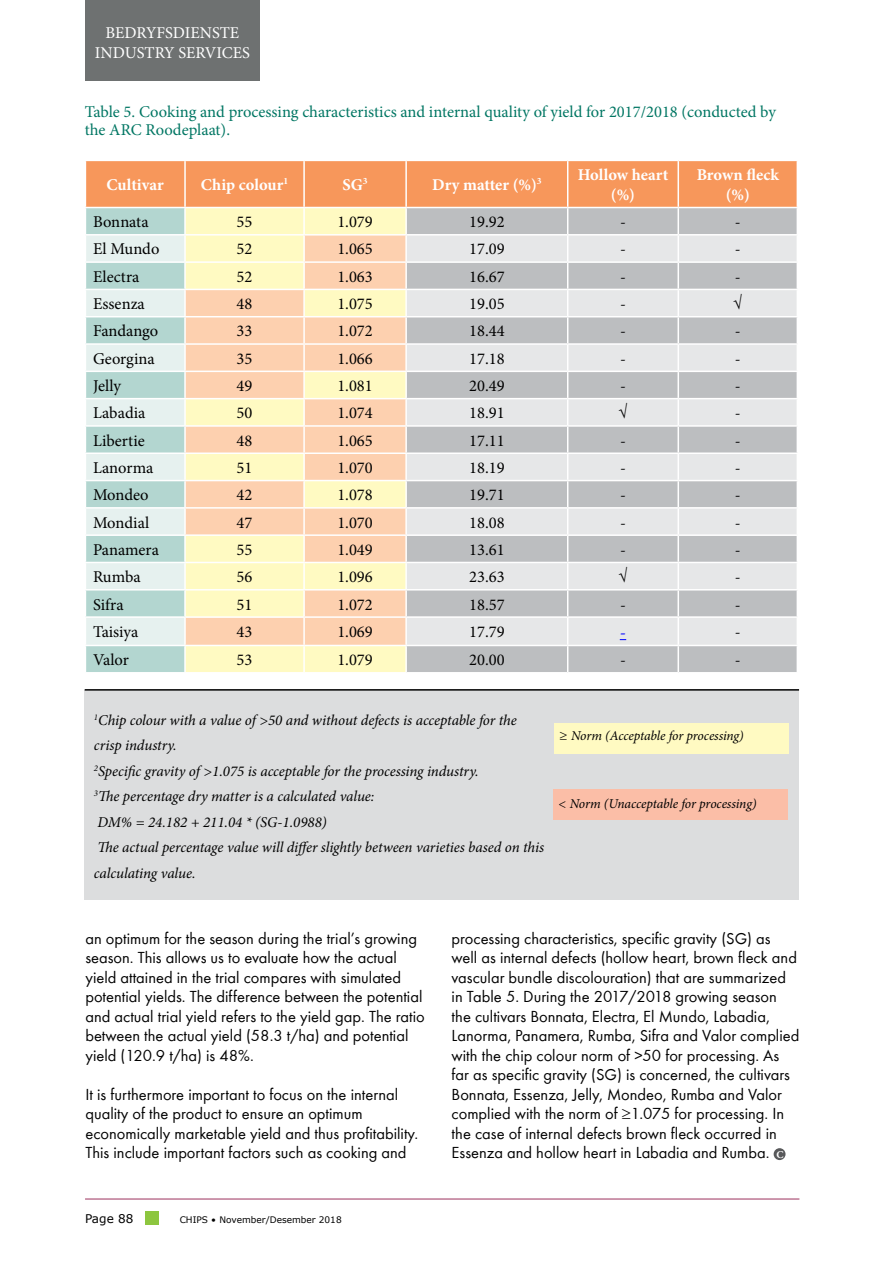
<style>
.page{position:relative;width:893px;height:1263px;background:#fff}
.page>*{position:absolute;margin:0;border:0;box-sizing:border-box;transform-origin:0 0}
.t1{font:18px "Minion Pro";color:#00f}
.t2{font:16.5px/19.5px "Bright";color:#000}
.t3{font:16.5px "Minion Pro";color:#000}
.t4{font:16.5px/18px "Minion Pro";color:#007663}
.t5{font:700 16.5px/19.8px "Minion Pro";color:#fff;text-align:center}
.t6{font:16.5px/19.8px "Minion Pro";color:#fff;text-align:center}
.t7{font:italic 15px/25.5px "Minion Pro";letter-spacing:-.005em;color:#000}
.t8{font:italic 13.5px "Minion Pro";letter-spacing:-.01em;color:#000}
.t9{font:12px "MS Reference Sans Serif";color:#000}
.t10{font:9px "MS Reference Sans Serif";color:#000}
.s1{font-family:"Minion Pro";font-weight:700;font-size:10.5px;color:#fff}
</style>
<div class="page">
<div style="left:145px;top:1211px;width:13px;height:14px;background:#8dc63f"></div>
<hr style="left:85px;top:1199px;width:714px;height:1px;background:#9c315d">
<div style="left:774px;top:1148px;width:11px;height:12px;background:#58595b;border-radius:50%"></div>
<div style="left:85px;top:690px;width:714px;height:210px;background:#dcddde"></div>
<hr style="left:85px;top:689px;width:714px;height:2px;background:#000">
<div style="left:554px;top:723px;width:235px;height:30px;background:#fffac2"></div>
<div style="left:553px;top:790px;width:235px;height:30px;background:#fbbea7"></div>
<svg style="left:85px;top:160px;width:713px;height:512px;background:#e1d5c5"></svg>
<div style="left:85px;top:0;width:174px;height:81px;background:#6e7171"></div>
<p class="t6" style="left:95px;top:23px;width:157px">BEDRYFSDIENSTE<br>INDUSTRY SERVICES</p>
<p class="t4" style="left:85px;top:103px;width:693px">Table 5. Cooking and processing characteristics and internal quality of yield for 2017/2018 (conducted by the ARC Roodeplaat).</p>
<p class="t5" style="left:107px;top:175px;width:59px">Cultivar</p>
<p class="t5" style="left:201px;top:175px;width:89px">Chip colour<sup>1</sup></p>
<p class="t5" style="left:343px;top:175px;width:27px">SG<sup>3</sup></p>
<p class="t5" style="left:432px;top:175px;width:111px">Dry matter (%)<sup>3</sup></p>
<p class="t5" style="left:578px;top:165px;width:92px">Hollow heart (%)</p>
<p class="t5" style="left:697px;top:165px;width:84px">Brown fleck (%)</p>
<p class="t3" style="left:93px;top:211px;width:57px">Bonnata</p>
<p class="t3" style="left:237px;top:211px;width:17px">55</p>
<p class="t3" style="left:337px;top:211px;width:37px">1.079</p>
<p class="t3" style="left:469px;top:211px;width:37px">19.92</p>
<p class="t3" style="left:620px;top:211px;width:7px">-</p>
<p class="t3" style="left:735px;top:211px;width:7px">-</p>
<p class="t3" style="left:93px;top:238px;width:68px">El Mundo</p>
<p class="t3" style="left:237px;top:238px;width:17px">52</p>
<p class="t3" style="left:337px;top:238px;width:37px">1.065</p>
<p class="t3" style="left:469px;top:238px;width:37px">17.09</p>
<p class="t3" style="left:620px;top:238px;width:7px">-</p>
<p class="t3" style="left:735px;top:238px;width:7px">-</p>
<p class="t3" style="left:93px;top:265px;width:48px">Electra</p>
<p class="t3" style="left:237px;top:265px;width:17px">52</p>
<p class="t3" style="left:337px;top:265px;width:37px">1.063</p>
<p class="t3" style="left:469px;top:265px;width:37px">16.67</p>
<p class="t3" style="left:620px;top:265px;width:7px">-</p>
<p class="t3" style="left:735px;top:265px;width:7px">-</p>
<p class="t3" style="left:93px;top:293px;width:53px">Essenza</p>
<p class="t3" style="left:237px;top:293px;width:17px">48</p>
<p class="t3" style="left:337px;top:293px;width:37px">1.075</p>
<p class="t3" style="left:469px;top:293px;width:37px">19.05</p>
<p class="t3" style="left:620px;top:293px;width:7px">-</p>
<p class="t3" style="left:733px;top:293px;width:11px">√</p>
<p class="t3" style="left:93px;top:320px;width:67px">Fandango</p>
<p class="t3" style="left:237px;top:320px;width:17px">33</p>
<p class="t3" style="left:337px;top:320px;width:37px">1.072</p>
<p class="t3" style="left:469px;top:320px;width:37px">18.44</p>
<p class="t3" style="left:620px;top:320px;width:7px">-</p>
<p class="t3" style="left:735px;top:320px;width:7px">-</p>
<p class="t3" style="left:93px;top:347px;width:63px">Georgina</p>
<p class="t3" style="left:237px;top:347px;width:17px">35</p>
<p class="t3" style="left:337px;top:347px;width:37px">1.066</p>
<p class="t3" style="left:469px;top:347px;width:37px">17.18</p>
<p class="t3" style="left:620px;top:347px;width:7px">-</p>
<p class="t3" style="left:735px;top:347px;width:7px">-</p>
<p class="t3" style="left:93px;top:375px;width:29px">Jelly</p>
<p class="t3" style="left:237px;top:375px;width:17px">49</p>
<p class="t3" style="left:337px;top:375px;width:37px">1.081</p>
<p class="t3" style="left:469px;top:375px;width:37px">20.49</p>
<p class="t3" style="left:620px;top:375px;width:7px">-</p>
<p class="t3" style="left:735px;top:375px;width:7px">-</p>
<p class="t3" style="left:93px;top:402px;width:54px">Labadia</p>
<p class="t3" style="left:237px;top:402px;width:17px">50</p>
<p class="t3" style="left:337px;top:402px;width:37px">1.074</p>
<p class="t3" style="left:469px;top:402px;width:37px">18.91</p>
<p class="t3" style="left:618px;top:402px;width:11px">√</p>
<p class="t3" style="left:735px;top:402px;width:7px">-</p>
<p class="t3" style="left:93px;top:429px;width:53px">Libertie</p>
<p class="t3" style="left:237px;top:429px;width:17px">48</p>
<p class="t3" style="left:337px;top:429px;width:37px">1.065</p>
<p class="t3" style="left:469px;top:429px;width:37px">17.11</p>
<p class="t3" style="left:620px;top:429px;width:7px">-</p>
<p class="t3" style="left:735px;top:429px;width:7px">-</p>
<p class="t3" style="left:93px;top:457px;width:62px">Lanorma</p>
<p class="t3" style="left:237px;top:457px;width:17px">51</p>
<p class="t3" style="left:337px;top:457px;width:37px">1.070</p>
<p class="t3" style="left:469px;top:457px;width:37px">18.19</p>
<p class="t3" style="left:620px;top:457px;width:7px">-</p>
<p class="t3" style="left:735px;top:457px;width:7px">-</p>
<p class="t3" style="left:93px;top:484px;width:57px">Mondeo</p>
<p class="t3" style="left:237px;top:484px;width:17px">42</p>
<p class="t3" style="left:337px;top:484px;width:37px">1.078</p>
<p class="t3" style="left:469px;top:484px;width:37px">19.71</p>
<p class="t3" style="left:620px;top:484px;width:7px">-</p>
<p class="t3" style="left:735px;top:484px;width:7px">-</p>
<p class="t3" style="left:93px;top:511px;width:58px">Mondial</p>
<p class="t3" style="left:237px;top:511px;width:17px">47</p>
<p class="t3" style="left:337px;top:511px;width:37px">1.070</p>
<p class="t3" style="left:469px;top:511px;width:37px">18.08</p>
<p class="t3" style="left:620px;top:511px;width:7px">-</p>
<p class="t3" style="left:735px;top:511px;width:7px">-</p>
<p class="t3" style="left:93px;top:539px;width:67px">Panamera</p>
<p class="t3" style="left:237px;top:539px;width:17px">55</p>
<p class="t3" style="left:337px;top:539px;width:37px">1.049</p>
<p class="t3" style="left:469px;top:539px;width:37px">13.61</p>
<p class="t3" style="left:620px;top:539px;width:7px">-</p>
<p class="t3" style="left:735px;top:539px;width:7px">-</p>
<p class="t3" style="left:93px;top:566px;width:49px">Rumba</p>
<p class="t3" style="left:237px;top:566px;width:17px">56</p>
<p class="t3" style="left:337px;top:566px;width:37px">1.096</p>
<p class="t3" style="left:469px;top:566px;width:37px">23.63</p>
<p class="t3" style="left:618px;top:566px;width:11px">√</p>
<p class="t3" style="left:735px;top:566px;width:7px">-</p>
<p class="t3" style="left:93px;top:593px;width:32px">Sifra</p>
<p class="t3" style="left:237px;top:593px;width:17px">51</p>
<p class="t3" style="left:337px;top:593px;width:37px">1.072</p>
<p class="t3" style="left:469px;top:593px;width:37px">18.57</p>
<p class="t3" style="left:620px;top:593px;width:7px">-</p>
<p class="t3" style="left:735px;top:593px;width:7px">-</p>
<p class="t3" style="left:93px;top:620px;width:47px">Taisiya</p>
<p class="t3" style="left:237px;top:620px;width:17px">43</p>
<p class="t3" style="left:337px;top:620px;width:37px">1.069</p>
<p class="t3" style="left:469px;top:620px;width:37px">17.79</p>
<p class="t1" style="left:620px;top:620px;width:8px">-</p>
<p class="t3" style="left:735px;top:620px;width:7px">-</p>
<p class="t3" style="left:93px;top:649px;width:37px">Valor</p>
<p class="t3" style="left:237px;top:649px;width:17px">53</p>
<p class="t3" style="left:337px;top:649px;width:37px">1.079</p>
<p class="t3" style="left:469px;top:649px;width:37px">20.00</p>
<p class="t3" style="left:620px;top:649px;width:7px">-</p>
<p class="t3" style="left:735px;top:649px;width:7px">-</p>
<p class="t7" style="left:94px;top:707px;width:452px"><sup>1</sup>Chip colour with a value of &gt;50 and without defects is acceptable for the crisp industry.<br><sup>2</sup>Specific gravity of &gt;1.075 is acceptable for the processing industry.<br><sup>3</sup>The percentage dry matter is a calculated value:<br>DM% = 24.182 + 211.04 * (SG-1.0988)<br>The actual percentage value will differ slightly between varieties based on this calculating value.</p>
<p class="t8" style="left:559px;top:727px;width:187px">≥ Norm (Acceptable for processing)</p>
<p class="t8" style="left:559px;top:794px;width:199px">&lt; Norm (Unacceptable for processing)</p>
<p class="t2" style="left:85px;top:928px;width:341px">an optimum for the season during the trial’s growing season. This allows us to evaluate how the actual yield attained in the trial compares with simulated potential yields. The difference between the potential and actual trial yield refers to the yield gap. The ratio between the actual yield (58.3 t/ha) and potential yield (120.9 t/ha) is 48%.</p>
<p class="t2" style="left:85px;top:1084px;width:334px">It is furthermore important to focus on the internal quality of the product to ensure an optimum economically marketable yield and thus profitability.<br>This include important factors such as cooking and</p>
<p class="t9" style="left:85px;top:1211px;width:50px">Page 88</p>
<p class="t10" style="left:180px;top:1214px;width:164px">CHIPS • November/Desember 2018</p>
<p class="t2" style="left:452px;top:928px;width:349px">processing characteristics, specific gravity (SG) as well as internal defects (hollow heart, brown fleck and vascular bundle discolouration) that are summarized in Table 5. During the 2017/2018 growing season the cultivars Bonnata, Electra, El Mundo, Labadia, Lanorma, Panamera, Rumba, Sifra and Valor complied with the chip colour norm of &gt;50 for processing. As far as specific gravity (SG) is concerned, the cultivars Bonnata, Essenza, Jelly, Mondeo, Rumba and Valor complied with the norm of ≥1.075 for processing. In the case of internal defects brown fleck occurred in Essenza and hollow heart in Labadia and Rumba. <span class="s1">C</span></p>
</div>
